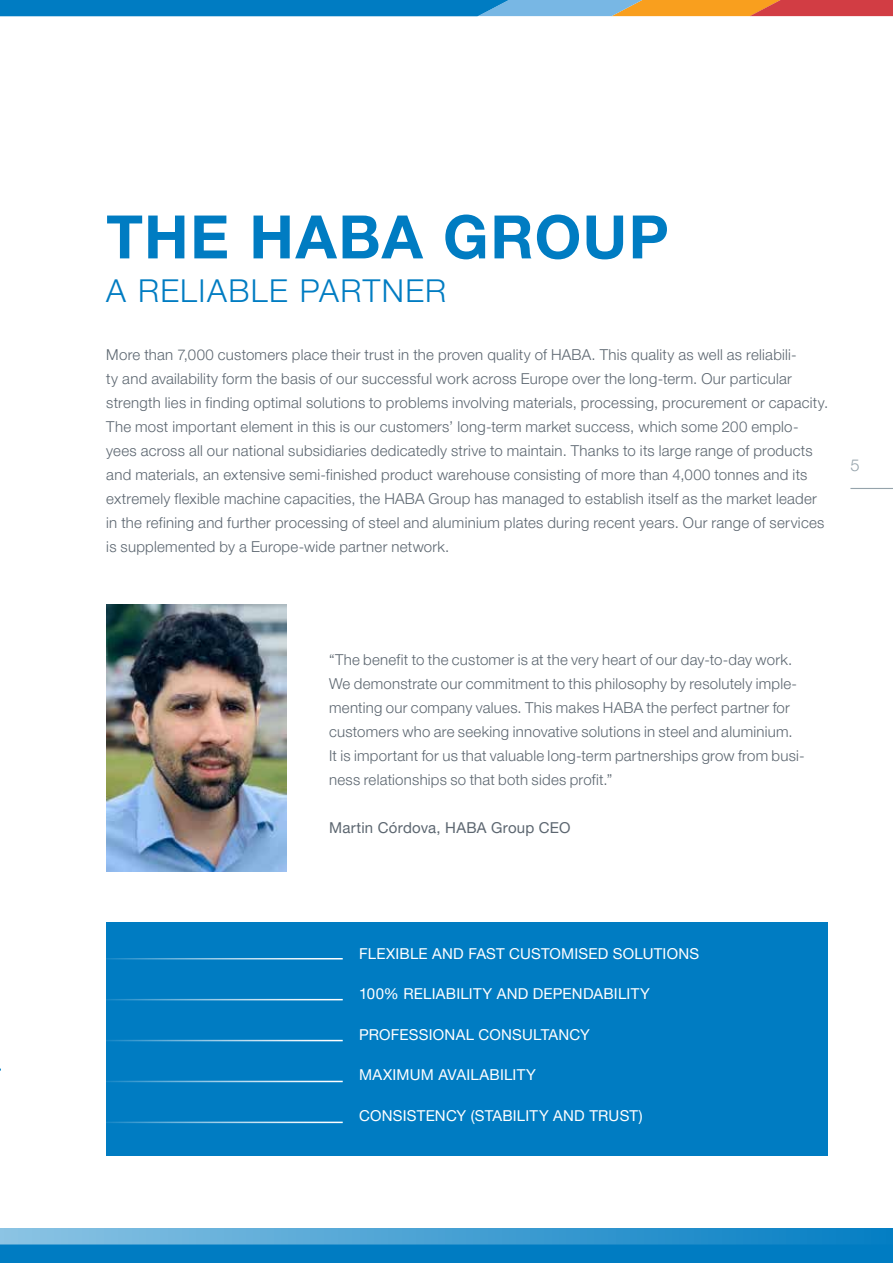
<style>
.page{position:relative;width:893px;height:1263px;background:#fff}
.page>*{position:absolute;margin:0;border:0;box-sizing:border-box;transform-origin:0 0}
.t1{font:700 60px "Helvetica Neue LT Pro";letter-spacing:.025em;color:#007cc2}
.t2{font:300 31.5px "Helvetica Neue LT Pro";letter-spacing:.045em;color:#007cc2}
.t3{font:300 16.5px "Helvetica Neue LT Pro";color:#95a3ab}
.t4{font:300 15px/24px "Helvetica Neue LT Pro";letter-spacing:.015em;color:#5c6670}
.t5{font:15px "Helvetica Neue LT Pro";letter-spacing:.015em;color:#fff}
.t6{font:15px "Helvetica Neue LT Pro";letter-spacing:.015em;color:#5c6670}
</style>
<div class="page">
<svg style="left:0;top:0;width:893px;height:16px"></svg>
<div style="left:106px;top:922px;width:722px;height:234px;background:#007cc2"></div>
<hr style="left:94px;top:958px;width:249px;height:1px;background:#fff">
<hr style="left:94px;top:1040px;width:249px;height:1px;background:#fff">
<hr style="left:94px;top:999px;width:249px;height:1px;background:#fff">
<hr style="left:94px;top:1081px;width:249px;height:1px;background:#fff">
<hr style="left:94px;top:1121px;width:249px;height:2px;background:#fff">
<div style="left:0;top:1229px;width:893px;height:34px;background:linear-gradient(to right,#8cc4e4,#047ec3)"></div>
<div style="left:0;top:1244px;width:893px;height:19px;background:#007cc2"></div>
<hr style="left:850px;top:488px;width:43px;height:1px;background:#95a3ab">
<img style="left:106px;top:605px;width:181px;height:267px">
<h1 class="t1" style="left:106px;top:200px;width:564px">THE HABA GROUP</h1>
<h2 class="t2" style="left:106px;top:271px;width:341px">A RELIABLE PARTNER</h2>
<p class="t4" style="left:106px;top:342px;width:723px">More than 7,000 customers place their trust in the proven quality of HABA. This quality as well as reliabili-<br>ty and availability form the basis of our successful work across Europe over the long-term. Our particular strength lies in finding optimal solutions to problems involving materials, processing, procurement or capacity.<br>The most important element in this is our customers’ long-term market success, which some 200 emplo&shy;yees across all our national subsidiaries dedicatedly strive to maintain. Thanks to its large range of products and materials, an extensive semi-finished product warehouse consisting of more than 4,000 tonnes and its extremely flexible machine capacities, the HABA Group has managed to establish itself as the market leader in the refining and further processing of steel and aluminium plates during recent years. Our range of services is supplemented by a Europe-wide partner network.</p>
<p class="t3" style="left:850px;top:455px;width:11px">5</p>
<p class="t4" style="left:329px;top:647px;width:477px">“The benefit to the customer is at the very heart of our day-to-day work.<br>We demonstrate our commitment to this philosophy by resolutely imple&shy;menting our company values. This makes HABA the perfect partner for customers who are seeking innovative solutions in steel and aluminium.<br>It is important for us that valuable long-term partnerships grow from busi&shy;ness relationships so that both sides profit.”</p>
<p class="t6" style="left:329px;top:818px;width:243px">Martin Córdova, HABA Group CEO</p>
<p class="t5" style="left:359px;top:944px;width:342px">FLEXIBLE AND FAST CUSTOMISED SOLUTIONS</p>
<p class="t5" style="left:359px;top:985px;width:292px">100% RELIABILITY AND DEPENDABILITY</p>
<p class="t5" style="left:359px;top:1025px;width:232px">PROFESSIONAL CONSULTANCY</p>
<p class="t5" style="left:359px;top:1066px;width:178px">MAXIMUM AVAILABILITY</p>
<p class="t5" style="left:359px;top:1106px;width:285px">CONSISTENCY (STABILITY AND TRUST)</p>
</div>
